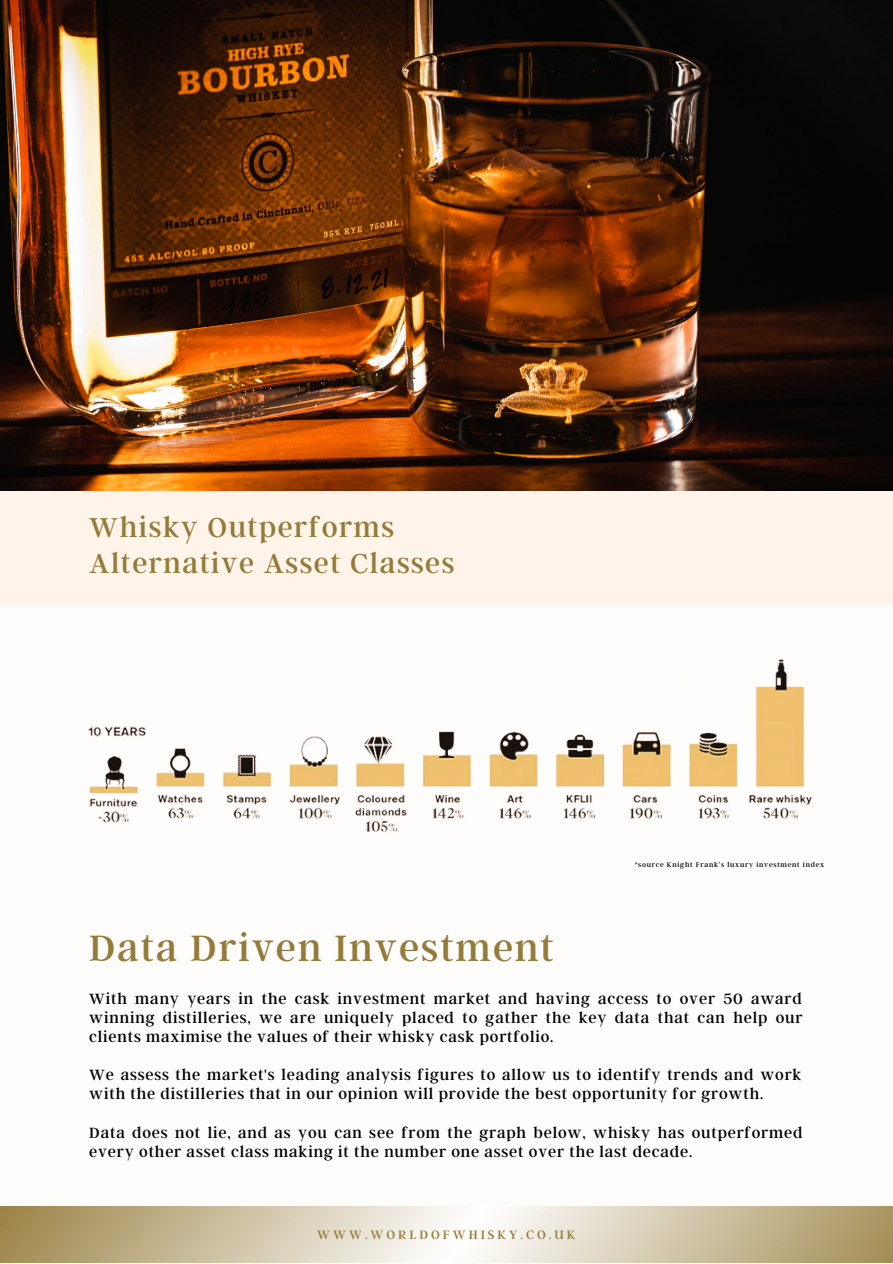
<style>
.page{position:relative;width:893px;height:1264px;background:#fff}
.page>*{position:absolute;margin:0;border:0;box-sizing:border-box;transform-origin:0 0}
.t1{font:40.8px "Argent CF";letter-spacing:.05em;color:#947b39}
.t2{font:30.3px/36px "Argent CF";letter-spacing:.05em;color:#947b39}
.t3{font:16.5px/19px "Argent CF";letter-spacing:.05em;color:#000}
.t4{font:13.5px "Argent CF";letter-spacing:.22em;color:#947b39}
.t5{font:7.5px "Argent CF";letter-spacing:.1em;color:#000}
</style>
<div class="page">
<svg style="left:0;top:1206px;width:892px;height:56px"></svg>
<div style="left:0;top:490px;width:892px;height:107px;background:#fff4ea"></div>
<img style="left:0;top:0;width:892px;height:490px">
<img style="left:70px;top:602px;width:756px;height:230px">
<div style="left:43px;top:634px;width:639px;height:59px;background:#fefcfc;border-radius:30px"></div>
<p class="t2" style="left:89px;top:507px;width:366px">Whisky Outperforms<br>Alternative Asset Classes</p>
<p class="t1" style="left:89px;top:921px;width:466px">Data Driven Investment</p>
<p class="t5" style="left:634px;top:860px;width:191px">*source Knight Frank’s luxury investment index</p>
<p class="t3" style="left:89px;top:988px;width:714px;text-align:justify">With many years in the cask investment market and having access to over 50 award winning distilleries, we are uniquely placed to gather the key data that can help our clients maximise the values of their whisky cask portfolio.</p>
<p class="t3" style="left:89px;top:1064px;width:713px">We assess the market's leading analysis figures to allow us to identify trends and work with the distilleries that in our opinion will provide the best opportunity for growth.</p>
<p class="t3" style="left:89px;top:1121px;width:714px">Data does not lie, and as you can see from the graph below, whisky has outperformed every other asset class making it the number one asset over the last decade.</p>
<p class="t4" style="left:317px;top:1225px;width:259px">WWW.WORLDOFWHISKY.CO.UK</p>
</div>
